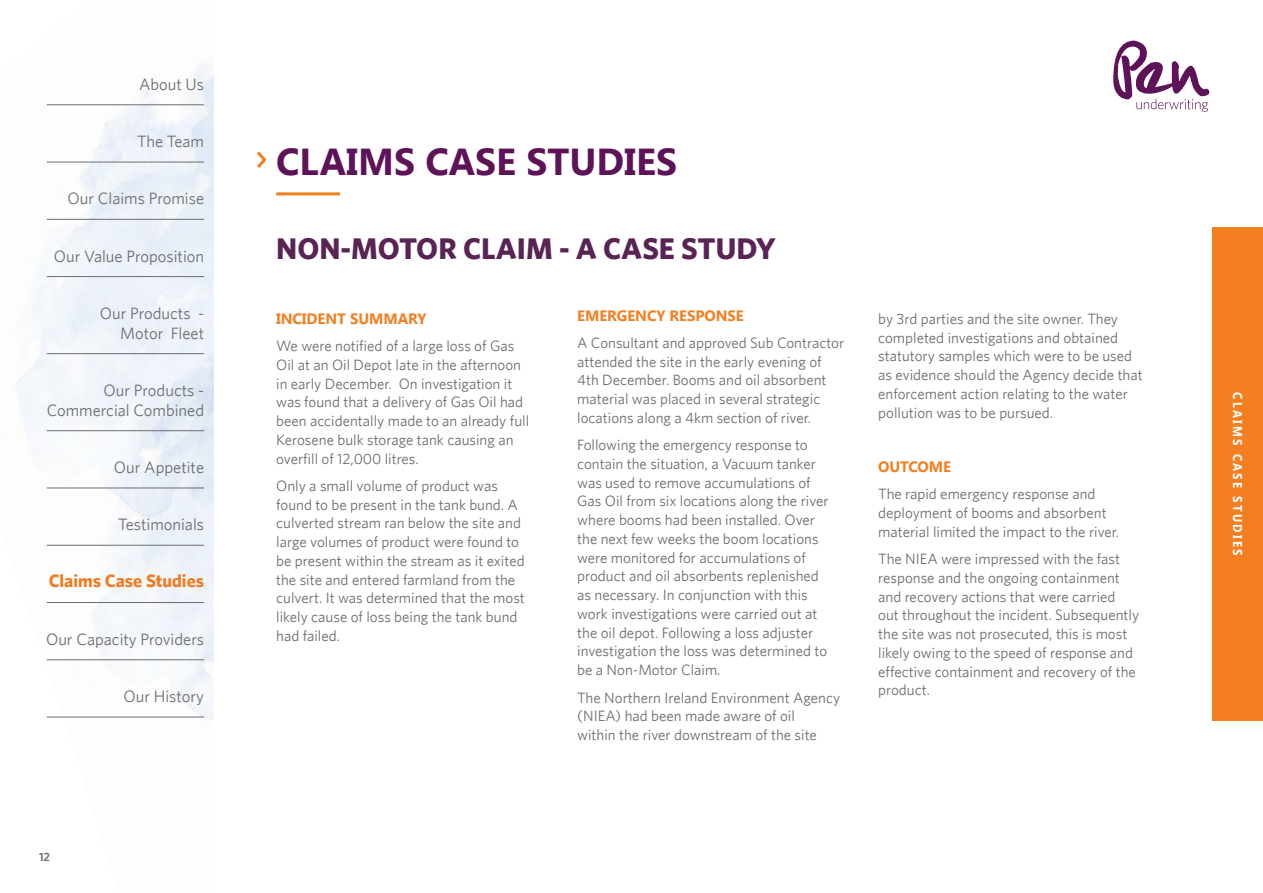
<style>
.page{position:relative;width:1263px;height:893px;background:#fff}
.page>*{position:absolute;margin:0;border:0;box-sizing:border-box;transform-origin:0 0}
.t1{font:700 37.5px "Khmer UI";color:#5e1258}
.opening_para{font:700 30px "Whitney";color:#592454}
.t2{font:700 18px "Whitney";color:#f07c22}
.t3{font:16.5px/19.8px "Whitney";color:#6c6d70;text-align:right}
.t4{font:15px/18.8px "Whitney";color:#6c6d70}
.t5{font:700 15px "Khmer UI";letter-spacing:-.005em;color:#f37f21}
.t6{font:700 12.75px "Khmer UI";letter-spacing:.2em;color:#fff;scale:.9 1}
.t7{font:600 12px "Whitney";color:#6c6d70}
</style>
<div class="page">
<svg style="left:1113px;top:41px;width:96px;height:71px"></svg>
<svg style="left:257px;top:151px;width:10px;height:17px"></svg>
<hr style="left:276px;top:192px;width:64px;height:3px;background:#f37f21">
<hr style="left:47px;top:105px;width:157px;height:1px;background:#6c6d70">
<hr style="left:47px;top:162px;width:157px;height:1px;background:#6c6d70">
<hr style="left:47px;top:219px;width:157px;height:1px;background:#6c6d70">
<hr style="left:47px;top:276px;width:157px;height:1px;background:#6c6d70">
<hr style="left:47px;top:353px;width:157px;height:1px;background:#6c6d70">
<hr style="left:47px;top:430px;width:157px;height:1px;background:#6c6d70">
<hr style="left:47px;top:488px;width:157px;height:1px;background:#6c6d70">
<hr style="left:47px;top:545px;width:157px;height:1px;background:#6c6d70">
<hr style="left:47px;top:602px;width:157px;height:1px;background:#6c6d70">
<hr style="left:47px;top:659px;width:157px;height:1px;background:#6c6d70">
<hr style="left:47px;top:717px;width:157px;height:1px;background:#6c6d70">
<div style="left:1212px;top:227px;width:51px;height:494px;background:#f37f21"></div>
<p class="t3" style="left:139px;top:74px;width:67px">About Us</p>
<p class="t3" style="left:137px;top:131px;width:68px">The Team</p>
<p class="t3" style="left:68px;top:188px;width:138px">Our Claims Promise</p>
<p class="t3" style="left:54px;top:245px;width:152px">Our Value Proposition</p>
<p class="t3" style="left:100px;top:303px;width:106px">Our Products -<br>Motor Fleet</p>
<p class="t3" style="left:47px;top:380px;width:159px">Our Products -<br>Commercial Combined</p>
<p class="t3" style="left:114px;top:457px;width:92px">Our Appetite</p>
<p class="t3" style="left:118px;top:514px;width:87px">Testimonials</p>
<p class="t2" style="left:49px;top:570px;width:157px">Claims Case Studies</p>
<p class="t3" style="left:46px;top:629px;width:160px">Our Capacity Providers</p>
<p class="t7" style="left:39px;top:850px;width:13px">12</p>
<p class="t3" style="left:123px;top:686px;width:82px">Our History</p>
<h1 class="t1" style="left:276px;top:140px;width:402px">CLAIMS CASE STUDIES</h1>
<p class="opening_para" style="left:276px;top:231px;width:501px">NON-MOTOR CLAIM - A CASE STUDY</p>
<p class="t5" style="left:276px;top:310px;width:152px">INCIDENT SUMMARY</p>
<p class="t4" style="left:276px;top:336px;width:254px">We were notified of a large loss of Gas Oil at an Oil Depot late in the afternoon in early December. On investigation it was found that a delivery of Gas Oil had been accidentally made to an already full Kerosene bulk storage tank causing an overfill of 12,000 litres.</p>
<p class="t4" style="left:276px;top:476px;width:250px">Only a small volume of product was found to be present in the tank bund. A culverted stream ran below the site and large volumes of product were found to be present within the stream as it exited the site and entered farmland from the culvert. It was determined that the most likely cause of loss being the tank bund had failed.</p>
<p class="t5" style="left:577px;top:307px;width:168px">EMERGENCY RESPONSE</p>
<p class="t4" style="left:577px;top:333px;width:268px">A Consultant and approved Sub Contractor attended the site in the early evening of 4th December. Booms and oil absorbent material was placed in several strategic locations along a 4km section of river.</p>
<p class="t4" style="left:577px;top:435px;width:253px">Following the emergency response to contain the situation, a Vacuum tanker was used to remove accumulations of Gas Oil from six locations along the river where booms had been installed. Over the next few weeks the boom locations were monitored for accumulations of product and oil absorbents replenished as necessary. In conjunction with this work investigations were carried out at the oil depot. Following a loss adjuster investigation the loss was determined to be a Non-Motor Claim.</p>
<p class="t4" style="left:577px;top:688px;width:265px">The Northern Ireland Environment Agency (NIEA) had been made aware of oil<br>within the river downstream of the site</p>
<p class="t4" style="left:878px;top:309px;width:266px">by 3rd parties and the site owner. They completed investigations and obtained statutory samples which were to be used as evidence should the Agency decide that enforcement action relating to the water pollution was to be pursued.</p>
<p class="t5" style="left:878px;top:458px;width:74px">OUTCOME</p>
<p class="t4" style="left:878px;top:484px;width:243px">The rapid emergency response and deployment of booms and absorbent material limited the impact to the river.</p>
<p class="t4" style="left:878px;top:549px;width:262px">The NIEA were impressed with the fast response and the ongoing containment and recovery actions that were carried out throughout the incident. Subsequently the site was not prosecuted, this is most likely owing to the speed of response and effective containment and recovery of the product.</p>
<p class="t6" style="left:1245px;top:392px;width:183px;rotate:90deg">CLAIMS CASE STUDIES</p>
</div>
